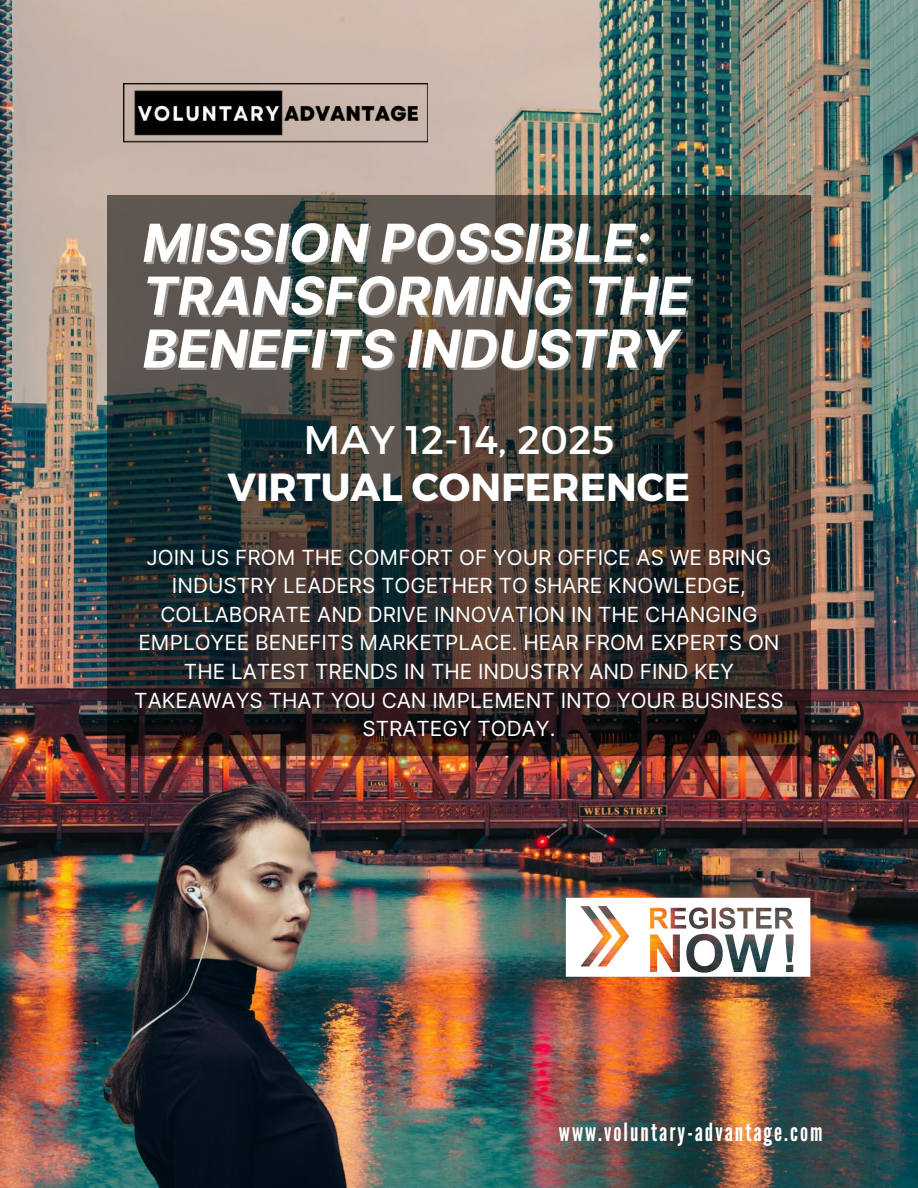
<style>
.page{position:relative;width:918px;height:1188px;background:#fff}
.page>*{position:absolute;margin:0;border:0;box-sizing:border-box;transform-origin:0 0}
.t1{font:italic 700 52.5px/52.9px "Inter";color:#fff}
.t2{font:39.9px "Montserrat";color:#fff}
.t3{font:700 39.15px "Montserrat";color:#fff}
.t4{font:25.05px "League Gothic";letter-spacing:.08em;color:#fff}
.t5{font:20.85px/28.5px "Inter";color:#fff;text-align:center}
</style>
<div class="page">
<img style="left:0;top:0;width:918px;height:1188px">
<svg style="left:107px;top:195px;width:704px;height:561px;background:#393834"></svg>
<img style="left:0;top:740px;width:577px;height:448px">
<img style="left:123px;top:84px;width:305px;height:58px">
<img style="left:566px;top:898px;width:244px;height:79px">
<h1 class="t1" style="left:143px;top:216px;width:549px">MISSION POSSIBLE:<br>TRANSFORMING THE<br>BENEFITS INDUSTRY</h1>
<h2 class="t2" style="left:303px;top:414px;width:313px">MAY 12-14, 2025</h2>
<h3 class="t3" style="left:228px;top:462px;width:464px">VIRTUAL CONFERENCE</h3>
<p class="t5" style="left:134px;top:543px;width:651px">JOIN US FROM THE COMFORT OF YOUR OFFICE AS WE BRING INDUSTRY LEADERS TOGETHER TO SHARE KNOWLEDGE, COLLABORATE AND DRIVE INNOVATION IN THE CHANGING EMPLOYEE BENEFITS MARKETPLACE. HEAR FROM EXPERTS ON THE LATEST TRENDS IN THE INDUSTRY AND FIND KEY TAKEAWAYS THAT YOU CAN IMPLEMENT INTO YOUR BUSINESS STRATEGY TODAY.</p>
<p class="t4" style="left:559px;top:1117px;width:265px">www.voluntary-advantage.com</p>
</div>
